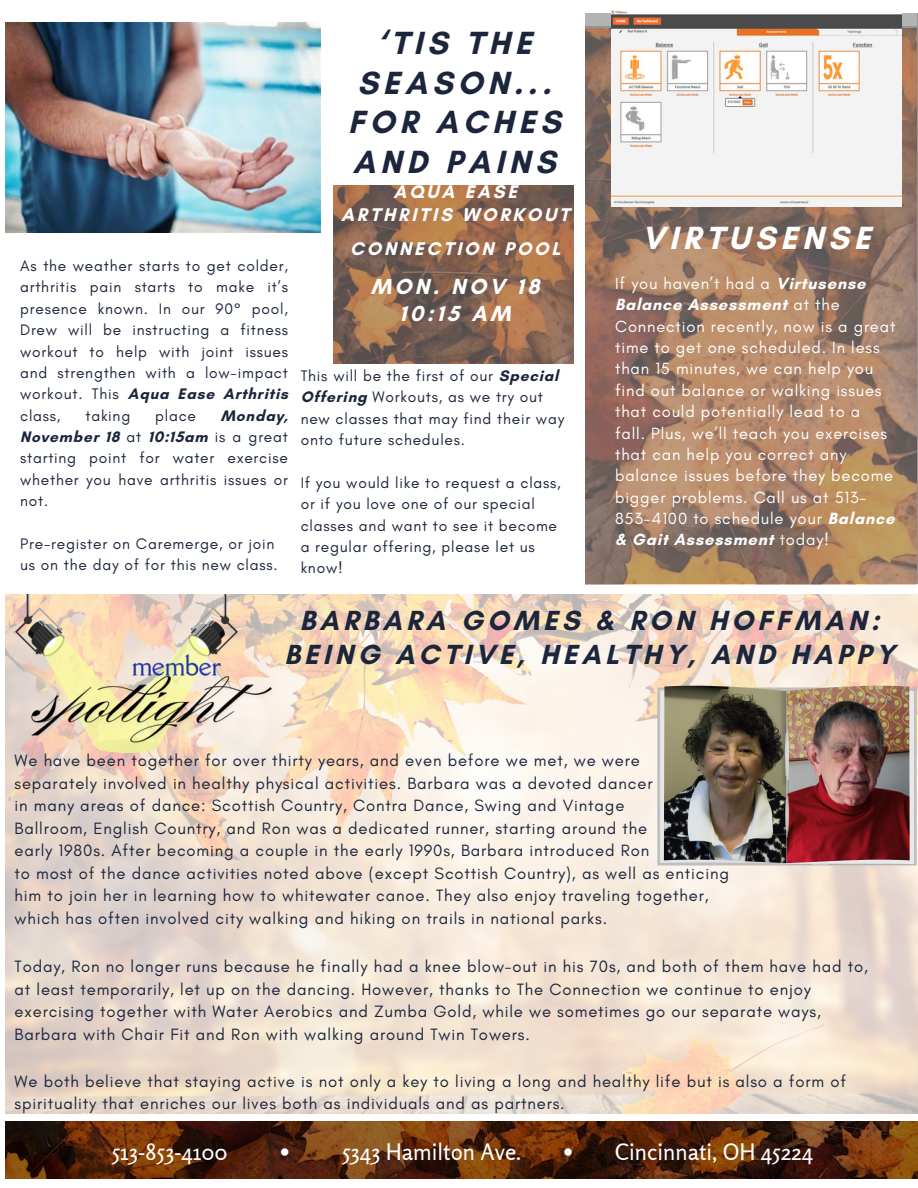
<style>
.page{position:relative;width:918px;height:1188px;background:#fff}
.page>*{position:absolute;margin:0;border:0;box-sizing:border-box;transform-origin:0 0}
.t1{font:700 32.7px/39.3px "Glacial Indifference";letter-spacing:.15em;color:#1b253c;text-align:center}
.t2{font:700 32.7px "Glacial Indifference";letter-spacing:.15em;color:#fff}
.t3{font:700 28.2px/34.8px "Glacial Indifference";letter-spacing:.15em;color:#1b253c;text-align:center}
.t4{font:22.65px "Rosario";color:#fff}
.t5{font:700 22.2px/27px "Glacial Indifference";letter-spacing:.15em;color:#fff;text-align:center}
.t6{font:700 18.75px/22.5px "Glacial Indifference";letter-spacing:.15em;color:#fff;text-align:center}
.t7{font:16.65px/22.5px "Glacial Indifference";letter-spacing:.05em;color:#1b253c}
.t8{font:16.5px/21.3px "Glacial Indifference";letter-spacing:.05em;color:#fff}
.t9{font:15.6px/21.3px "Glacial Indifference";letter-spacing:.05em;color:#1b253c}
.s1{font-weight:700}
</style>
<div class="page">
<img style="left:585px;top:28px;width:332px;height:556px">
<img style="left:5px;top:594px;width:913px;height:520px">
<img style="left:612px;top:11px;width:289px;height:196px">
<img style="left:333px;top:186px;width:241px;height:178px">
<img style="left:5px;top:22px;width:315px;height:211px">
<img style="left:5px;top:1122px;width:913px;height:57px">
<img style="left:16px;top:594px;width:222px;height:159px">
<img style="left:24px;top:613px;width:255px;height:186px">
<img style="left:130px;top:647px;width:94px;height:37px">
<img style="left:650px;top:681px;width:268px;height:192px">
<img style="left:664px;top:686px;width:115px;height:177px">
<img style="left:779px;top:681px;width:139px;height:190px">
<img style="left:786px;top:691px;width:2px;height:172px">
<p class="t9" style="left:20px;top:255px;width:269px;text-align:justify">As the weather starts to get colder, arthritis pain starts to make it’s presence known. In our 90° pool, Drew will be instructing a fitness workout to help with joint issues and strengthen with a low-impact workout. This <span class="s1">Aqua Ease Arthritis </span>class,</p>
<p class="t9" style="left:20px;top:405px;width:269px;text-align:justify;text-indent:201px"><span class="s1">Monday, November 18</span> at <span class="s1">10:15am</span> is a great starting point for water exercise whether you have arthritis issues or not.</p>
<h2 class="t9" style="left:20px;top:533px;width:259px">Pre-register on Caremerge, or join us on the day of for this new class.</h2>
<p class="t9" style="left:85px;top:405px;width:46px">taking</p>
<p class="t9" style="left:155px;top:405px;width:42px">place</p>
<p class="t1" style="left:348px;top:23px;width:214px">‘TIS THE<br>SEASON...<br>FOR ACHES<br>AND PAINS</p>
<p class="t6" style="left:341px;top:181px;width:230px">AQUA EASE<br>ARTHRITIS WORKOUT</p>
<p class="t6" style="left:350px;top:237px;width:212px">CONNECTION POOL</p>
<p class="t5" style="left:371px;top:273px;width:170px">MON. NOV 18<br>10:15 AM</p>
<p class="t9" style="left:301px;top:365px;width:265px">This will be the first of our <span class="s1">Special<br>Offering</span> Workouts, as we try out new classes that may find their way onto future schedules.</p>
<p class="t9" style="left:301px;top:472px;width:262px">If you would like to request a class, or if you love one of our special classes and want to see it become a regular offering, please let us know!</p>
<p class="t2" style="left:642px;top:217px;width:230px">VIRTUSENSE</p>
<p class="t8" style="left:615px;top:273px;width:282px">If you haven’t had a <span class="s1">Virtusense<br>Balance Assessment</span> at the<br>Connection recently, now is a great time to get one scheduled. In less than 15 minutes, we can help you find out balance or walking issues that could potentially lead to a<br>fall. Plus, we’ll teach you exercises that can help you correct any balance issues before they become bigger problems. Call us at 513-<br>853-4100 to schedule your <span class="s1">Balance &amp; Gait Assessment</span> today!</p>
<p class="t3" style="left:284px;top:602px;width:612px">BARBARA GOMES &amp; RON HOFFMAN:<br>BEING ACTIVE, HEALTHY, AND HAPPY</p>
<p class="t7" style="left:15px;top:749px;width:716px">We have been together for over thirty years, and even before we met, we were<br>separately involved in healthy physical activities. Barbara was a devoted dancer<br>in many areas of dance: Scottish Country, Contra Dance, Swing and Vintage<br>Ballroom, English Country, and Ron was a dedicated runner, starting around the<br>early 1980s. After becoming a couple in the early 1990s, Barbara introduced Ron<br>to most of the dance activities noted above (except Scottish Country), as well as enticing him to join her in learning how to whitewater canoe. They also enjoy traveling together, which has often involved city walking and hiking on trails in national parks.</p>
<p class="t7" style="left:15px;top:955px;width:855px">Today, Ron no longer runs because he finally had a knee blow-out in his 70s, and both of them have had to, at least temporarily, let up on the dancing. However, thanks to The Connection we continue to enjoy exercising together with Water Aerobics and Zumba Gold, while we sometimes go our separate ways, Barbara with Chair Fit and Ron with walking around Twin Towers.</p>
<p class="t7" style="left:15px;top:1069px;width:833px">We both believe that staying active is not only a key to living a long and healthy life but is also a form of spirituality that enriches our lives both as individuals and as partners.</p>
<p class="t4" style="left:112px;top:1138px;width:118px">513-853-4100</p>
<p class="t4" style="left:280px;top:1138px;width:12px">•</p>
<p class="t4" style="left:342px;top:1138px;width:181px">5343 Hamilton Ave.</p>
<p class="t4" style="left:563px;top:1138px;width:12px">•</p>
<p class="t4" style="left:615px;top:1138px;width:200px">Cincinnati, OH 45224</p>
</div>
